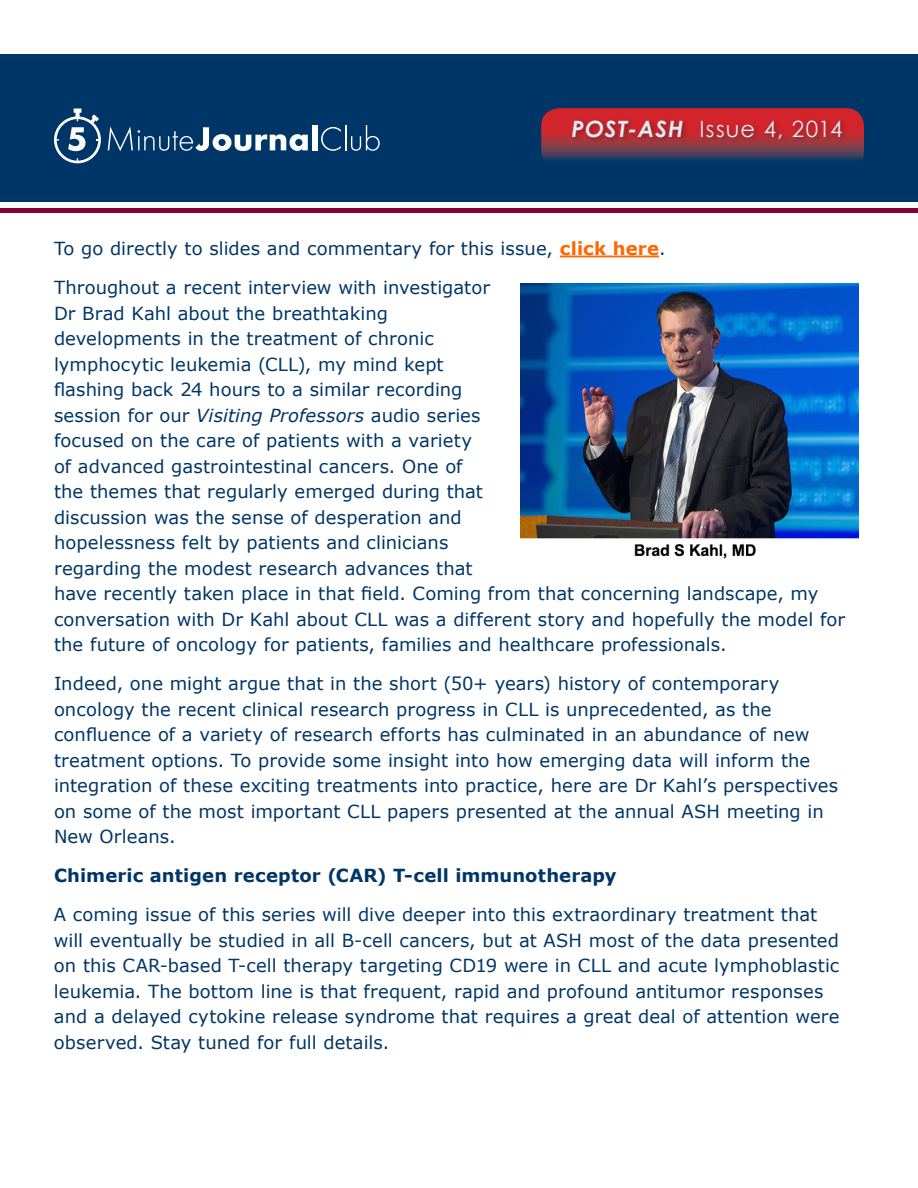
<style>
.page{position:relative;width:918px;height:1188px;background:#fff}
.page>*{position:absolute;margin:0;border:0;box-sizing:border-box;transform-origin:0 0}
.t1{font:22.5px "Century Gothic";letter-spacing:.05em;color:#dcebf4}
.t2{font:18px/25.5px "Verdana";letter-spacing:.005em;color:#003667}
.t3{font:700 18px "Verdana";letter-spacing:.005em;color:#003667}
.s1{font-weight:700;font-style:italic}
.s2{font-weight:700;color:#f60}
.s3{font-style:italic}
</style>
<div class="page">
<div style="left:0;top:54px;width:918px;height:159px;background:#003667"></div>
<div style="left:0;top:203px;width:918px;height:10px;background:#860037"></div>
<div style="left:0;top:202px;width:918px;height:6px;background:#fff"></div>
<hr style="left:560px;top:256px;width:99px;height:1px;background:#f60">
<svg style="left:54px;top:109px;width:47px;height:54px"></svg>
<svg style="left:108px;top:126px;width:200px;height:25px"></svg>
<div style="left:312px;top:125px;width:5px;height:25px;background:#fff"></div>
<svg style="left:321px;top:125px;width:59px;height:26px"></svg>
<svg style="left:541px;top:108px;width:323px;height:52px;background:#8a3344"></svg>
<div style="left:570px;top:118px;width:278px;height:27px;background:#231f20;opacity:.4"></div>
<img style="left:520px;top:284px;width:339px;height:275px">
<p class="t1" style="left:572px;top:115px;width:273px"><span class="s1">POST-ASH</span> Issue 4, 2014</p>
<p class="t2" style="left:54px;top:229px;width:613px;line-height:39px">To go directly to slides and commentary for this issue, <span class="s2">click here</span>.<br>Throughout a recent interview with investigator</p>
<p class="t2" style="left:54px;top:301px;width:793px">Dr Brad Kahl about the breathtaking<br>developments in the treatment of chronic<br>lymphocytic leukemia (CLL), my mind kept<br>flashing back 24 hours to a similar recording<br>session for our <span class="s3">Visiting Professors</span> audio series<br>focused on the care of patients with a variety<br>of advanced gastrointestinal cancers. One of<br>the themes that regularly emerged during that<br>discussion was the sense of desperation and<br>hopelessness felt by patients and clinicians<br>regarding the modest research advances that<br>have recently taken place in that field. Coming from that concerning landscape, my conversation with Dr Kahl about CLL was a different story and hopefully the model for the future of oncology for patients, families and healthcare professionals.</p>
<p class="t2" style="left:54px;top:671px;width:786px">Indeed, one might argue that in the short (50+ years) history of contemporary oncology the recent clinical research progress in CLL is unprecedented, as the confluence of a variety of research efforts has culminated in an abundance of new treatment options. To provide some insight into how emerging data will inform the integration of these exciting treatments into practice, here are Dr Kahl’s perspectives on some of the most important CLL papers presented at the annual ASH meeting in New Orleans.</p>
<p class="t3" style="left:54px;top:864px;width:564px">Chimeric antigen receptor (CAR) T-cell immunotherapy</p>
<p class="t2" style="left:54px;top:902px;width:787px">A coming issue of this series will dive deeper into this extraordinary treatment that will eventually be studied in all B-cell cancers, but at ASH most of the data presented on this CAR-based T-cell therapy targeting CD19 were in CLL and acute lymphoblastic leukemia. The bottom line is that frequent, rapid and profound antitumor responses and a delayed cytokine release syndrome that requires a great deal of attention were observed. Stay tuned for full details.</p>
</div>
